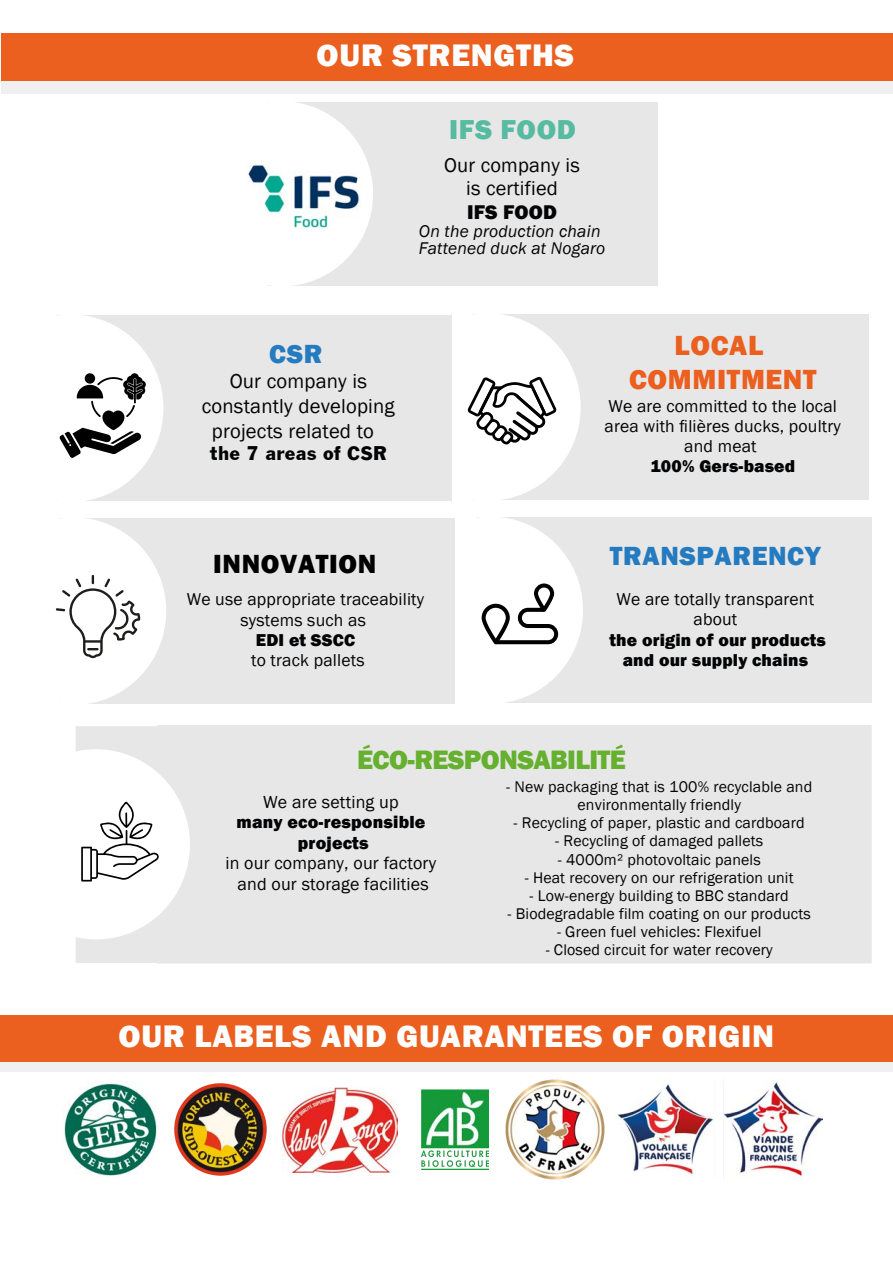
<style>
.page{position:relative;width:893px;height:1264px;background:#fff}
.page>*{position:absolute;margin:0;border:0;box-sizing:border-box;transform-origin:0 0}
.t1{font:800 31.95px "Franklin Gothic";letter-spacing:.025em;color:#fff}
.t2{font:800 28.5px/33.8px "Franklin Gothic";letter-spacing:.025em;color:#eb5f1f;text-align:center}
.t3{font:800 28.2px "Franklin Gothic";letter-spacing:.025em;color:#56bba1}
.t4{font:800 27.45px "Franklin Gothic";letter-spacing:-.025em;color:#65b02f}
.t5{font:800 27px "Franklin Gothic";letter-spacing:.025em;color:#247bc0}
.t6{font:800 27px "Franklin Gothic";letter-spacing:.025em;color:#000}
.t7{font:20.7px/24.8px "Franklin Gothic";letter-spacing:.01em;color:#020304;text-align:center}
.t8{font:20.7px "Franklin Gothic";letter-spacing:.01em;color:#020304}
.t9{font:20.4px/23.7px "Franklin Gothic";letter-spacing:.01em;color:#020304;text-align:center}
.t10{font:18px/20.5px "Franklin Gothic";letter-spacing:.01em;color:#020304;text-align:center}
.t11{font:17.7px/20.2px "Franklin Gothic";letter-spacing:.01em;color:#020304;text-align:center}
.t12{font:800 17.7px/20.2px "Franklin Gothic";letter-spacing:.01em;color:#020304;text-align:center}
.t13{font:italic 17.4px/16.8px "Franklin Gothic";letter-spacing:.01em;color:#020304}
.t14{font:15.9px/18.1px "Franklin Gothic";letter-spacing:.01em;color:#020304;text-align:center}
.s1{font-weight:800}
.s2{font-weight:400}
</style>
<div class="page">
<div style="left:0;top:1025px;width:892px;height:46px;background:#f0f0f0"></div>
<div style="left:0;top:1015px;width:892px;height:46px;background:#eb5f1f"></div>
<div style="left:1px;top:46px;width:891px;height:47px;background:#f0f0f0"></div>
<div style="left:1px;top:33px;width:891px;height:48px;background:#eb5f1f"></div>
<img style="left:64px;top:1081px;width:94px;height:96px">
<img style="left:282px;top:1087px;width:115px;height:84px">
<img style="left:422px;top:1089px;width:66px;height:80px">
<img style="left:174px;top:1083px;width:93px;height:93px">
<img style="left:505px;top:1079px;width:100px;height:101px">
<img style="left:616px;top:1080px;width:206px;height:97px">
<div style="left:476px;top:517px;width:395px;height:186px;background:#e8e7e7"></div>
<div style="left:398px;top:516px;width:185px;height:187px;background:#fff;border-radius:50%"></div>
<div style="left:473px;top:314px;width:396px;height:186px;background:#e8e7e7"></div>
<div style="left:395px;top:313px;width:185px;height:187px;background:#fff;border-radius:50%"></div>
<div style="left:59px;top:518px;width:395px;height:186px;background:#e8e7e7"></div>
<svg style="left:55px;top:518px;width:111px;height:186px"></svg>
<svg style="left:467px;top:377px;width:89px;height:67px"></svg>
<svg style="left:481px;top:583px;width:77px;height:61px"></svg>
<div style="left:56px;top:315px;width:396px;height:186px;background:#e8e7e7"></div>
<div style="left:267px;top:102px;width:391px;height:183px;background:#e8e7e7"></div>
<div style="left:190px;top:101px;width:183px;height:185px;background:#fff;border-radius:50%"></div>
<img style="left:248px;top:164px;width:112px;height:65px">
<svg style="left:56px;top:315px;width:107px;height:186px"></svg>
<div style="left:89px;top:725px;width:782px;height:238px;background:#e8e7e7"></div>
<div style="left:2px;top:749px;width:188px;height:190px;background:#fff;border-radius:50%"></div>
<svg style="left:81px;top:801px;width:78px;height:80px"></svg>
<h4 class="t1" style="left:316px;top:36px;width:259px">OUR STRENGTHS</h4>
<h2 class="t3" style="left:449px;top:113px;width:128px">IFS FOOD</h2>
<h4 class="t9" style="left:444px;top:153px;width:137px">Our company is is certified<br><span class="s1">IFS FOOD</span></h4>
<h4 class="t13" style="left:418px;top:222px;width:188px">On the production chain<br>Fattened duck at Nogaro</h4>
<p class="t5" style="left:269px;top:338px;width:55px">CSR</p>
<h4 class="t7" style="left:202px;top:369px;width:194px">Our company is constantly developing projects related to</h4>
<h4 class="t8" style="left:210px;top:446px;width:178px">the 7 areas of CSR</h4>
<p class="t6" style="left:213px;top:548px;width:164px">INNOVATION</p>
<p class="t2" style="left:629px;top:328px;width:189px">LOCAL<br>COMMITMENT</p>
<h2 class="t11" style="left:604px;top:395px;width:238px">We are committed to the local area with filières ducks, poultry and meat<br><span class="s1">100% Gers-based</span></h2>
<h2 class="t5" style="left:610px;top:540px;width:212px">TRANSPARENCY</h2>
<h3 class="t11" style="left:187px;top:589px;width:239px">We use appropriate traceability systems such as<br><span class="s1">EDI et SSCC<br></span>to track pallets</h3>
<h2 class="t12" style="left:609px;top:588px;width:218px"><span class="s2">We are totally transparent about<br></span>the origin of our products and our supply chains</h2>
<p class="t4" style="left:357px;top:743px;width:270px">ÉCO-RESPONSABILITÉ</p>
<p class="t14" style="left:506px;top:777px;width:307px">- New packaging that is 100% recyclable and environmentally friendly</p>
<p class="t14" style="left:513px;top:813px;width:292px">- Recycling of paper, plastic and cardboard</p>
<p class="t14" style="left:555px;top:831px;width:209px">- Recycling of damaged pallets</p>
<p class="t14" style="left:557px;top:849px;width:204px">- 4000m² photovoltaic panels</p>
<p class="t14" style="left:524px;top:868px;width:270px">- Heat recovery on our refrigeration unit</p>
<p class="t14" style="left:529px;top:886px;width:261px">- Low-energy building to BBC standard</p>
<p class="t14" style="left:507px;top:904px;width:304px">- Biodegradable film coating on our products</p>
<h1 class="t14" style="left:557px;top:922px;width:206px">- Green fuel vehicles: Flexifuel</h1>
<p class="t14" style="left:545px;top:940px;width:228px">- Closed circuit for water recovery</p>
<p class="t10" style="left:225px;top:791px;width:212px">We are setting up<br><span class="s1">many eco-responsible projects<br></span>in our company, our factory and our storage facilities</p>
<h2 class="t1" style="left:118px;top:1017px;width:657px">OUR LABELS AND GUARANTEES OF ORIGIN</h2>
</div>
